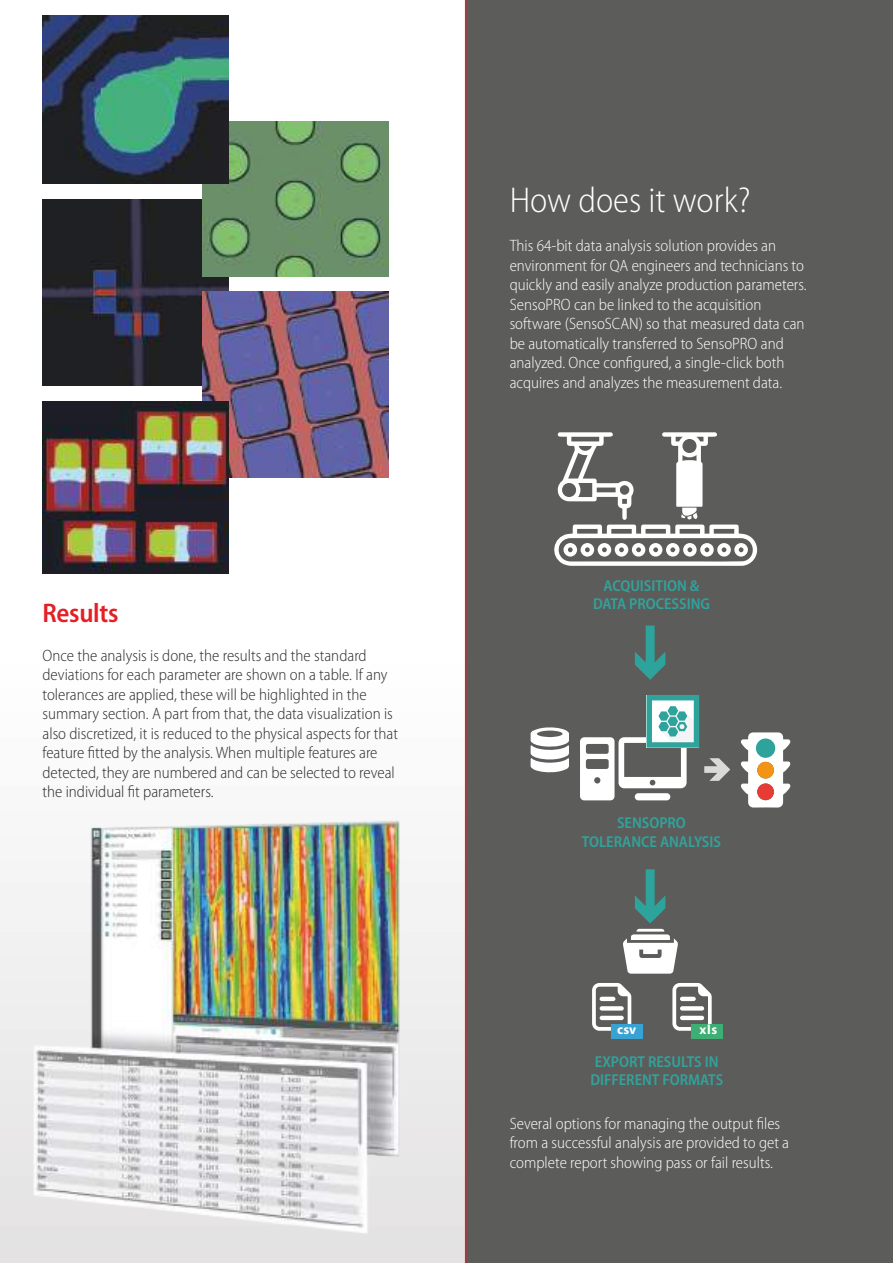
<style>
.page{position:relative;width:893px;height:1263px;background:#fff}
.page>*{position:absolute;margin:0;border:0;box-sizing:border-box;transform-origin:0 0}
.t1{font:300 semi-condensed 36px "Myriad Pro";color:#fff}
.t2{font:600 semi-condensed 27px "Myriad Pro";letter-spacing:-.01em;color:#e41f25}
.t3{font:300 semi-condensed 16.5px/19.5px "Myriad Pro";color:#fff}
.t4{font:300 semi-condensed 16.5px/19.5px "Myriad Pro";color:#2b2b2a}
.t5{font:600 semi-condensed 15.75px/18.5px "Myriad Pro";color:#31a39c;text-align:center}
.t6{font:700 13.35px "Myriad Pro";letter-spacing:.025em;color:#fff}
</style>
<div class="page">
<div style="left:0;top:0;width:893px;height:1263px;background:linear-gradient(to bottom,#fff,#ebeaea)"></div>
<img style="left:43px;top:200px;width:186px;height:186px">
<img style="left:203px;top:291px;width:186px;height:186px">
<img style="left:203px;top:121px;width:186px;height:156px">
<div style="left:465px;top:0;width:428px;height:1263px;background:#5c5c5b"></div>
<svg style="left:553px;top:432px;width:204px;height:134px"></svg>
<svg style="left:531px;top:727px;width:38px;height:45px"></svg>
<svg style="left:740px;top:732px;width:50px;height:75px"></svg>
<div style="left:756px;top:738px;width:19px;height:20px;background:#2da39c;border-radius:50%"></div>
<div style="left:757px;top:783px;width:17px;height:17px;background:#e73c35;border-radius:50%"></div>
<div style="left:757px;top:762px;width:17px;height:16px;background:#f39415;border-radius:50%"></div>
<svg style="left:580px;top:695px;width:150px;height:105px"></svg>
<svg style="left:622px;top:929px;width:56px;height:45px"></svg>
<svg style="left:592px;top:983px;width:39px;height:48px"></svg>
<div style="left:611px;top:1024px;width:32px;height:15px;background:#38a2d3"></div>
<svg style="left:672px;top:983px;width:40px;height:48px"></svg>
<div style="left:692px;top:1024px;width:31px;height:15px;background:#3dae74"></div>
<svg style="left:635px;top:626px;width:30px;height:54px"></svg>
<svg style="left:635px;top:869px;width:30px;height:54px"></svg>
<img style="left:17px;top:817px;width:402px;height:425px">
<img style="left:43px;top:401px;width:186px;height:173px">
<img style="left:43px;top:16px;width:186px;height:168px">
<h2 class="t2" style="left:43px;top:596px;width:78px">Results</h2>
<p class="t4" style="left:43px;top:645px;width:357px">Once the analysis is done, the results and the standard deviations for each parameter are shown on a table. If any tolerances are applied, these will be highlighted in the summary section. A part from that, the data visualization is also discretized, it is reduced to the physical aspects for that feature fitted by the analysis. When multiple features are detected, they are numbered and can be selected to reveal the individual fit parameters.</p>
<h1 class="t1" style="left:510px;top:179px;width:242px">How does it work?</h1>
<p class="t3" style="left:510px;top:236px;width:299px">This 64-bit data analysis solution provides an environment for QA engineers and technicians to quickly and easily analyze production parameters.<br>SensoPRO can be linked to the acquisition software (SensoSCAN) so that measured data can be automatically transferred to SensoPRO and analyzed. Once configured, a single-click both acquires and analyzes the measurement data.</p>
<p class="t5" style="left:593px;top:576px;width:119px">ACQUISITION &amp;<br>DATA PROCESSING</p>
<p class="t5" style="left:582px;top:814px;width:141px">SENSOPRO<br>TOLERANCE ANALYSIS</p>
<p class="t6" style="left:617px;top:1021px;width:20px">csv</p>
<p class="t6" style="left:699px;top:1021px;width:19px">xls</p>
<p class="t5" style="left:590px;top:1052px;width:134px;text-align:left">EXPORT RESULTS IN<br>DIFFERENT FORMATS</p>
<p class="t3" style="left:510px;top:1113px;width:281px">Several options for managing the output files from a successful analysis are provided to get a complete report showing pass or fail results.</p>
</div>
